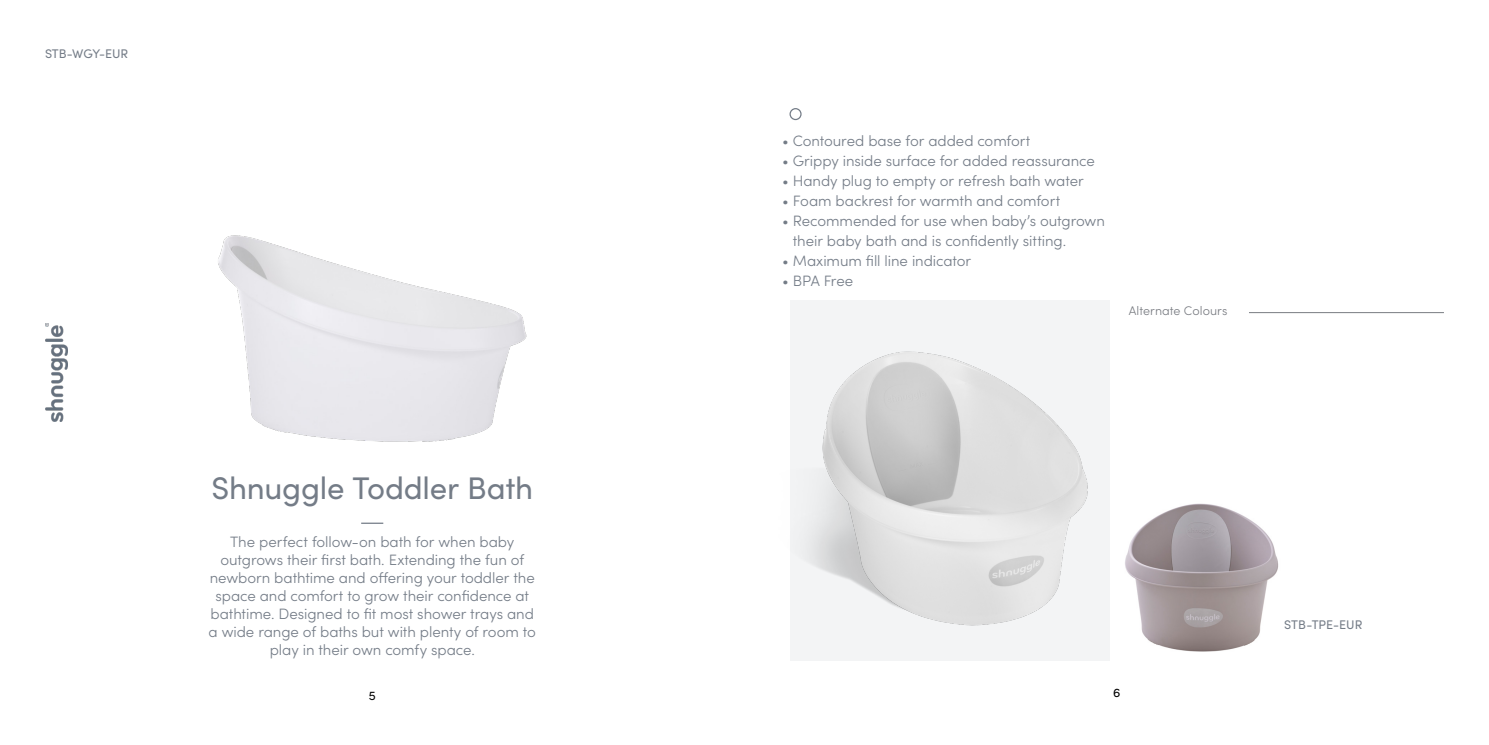
<style>
.page{position:relative;width:1489px;height:745px;background:#fff}
.page>*{position:absolute;margin:0;border:0;box-sizing:border-box;transform-origin:0 0}
.t1{font:31.25px "Sofia Pro";letter-spacing:-.005em;color:#747c87}
.t2{font:300 15px/18px "Sofia Pro";letter-spacing:-.005em;color:#747c87}
.t3{font:12.5px "Sofia Pro";color:#747c87}
.t4{font:300 12.5px "Sofia Pro";letter-spacing:.005em;color:#797c82}
.t5{font:12.5px "Sofia Pro";color:#000}
</style>
<div class="page">
<svg style="left:361px;top:522px;width:22px;height:1px"></svg>
<div style="left:789px;top:108px;width:12px;height:12px;border:1px solid #747c87;border-radius:50%"></div>
<img style="left:218px;top:235px;width:309px;height:207px">
<img style="left:790px;top:305px;width:320px;height:356px">
<img style="left:45px;top:323px;width:23px;height:98px">
<img style="left:1125px;top:503px;width:154px;height:149px">
<hr style="left:1248px;top:312px;width:195px;height:1px;background:#797c82">
<p class="t3" style="left:45px;top:45px;width:85px">STB-WGY-EUR</p>
<p class="t2" style="left:782px;top:131px;width:250px">• Contoured base for added comfort</p>
<p class="t2" style="left:782px;top:151px;width:314px">• Grippy inside surface for added reassurance</p>
<p class="t2" style="left:782px;top:171px;width:303px">• Handy plug to empty or refresh bath water</p>
<p class="t2" style="left:782px;top:191px;width:279px">• Foam backrest for warmth and comfort</p>
<p class="t2" style="left:792px;top:210px;width:314px;line-height:20px;text-indent:-11px">• Recommended for use when baby’s outgrown their baby bath and is confidently sitting.</p>
<p class="t2" style="left:782px;top:251px;width:190px">• Maximum fill line indicator</p>
<p class="t2" style="left:782px;top:271px;width:73px">• BPA Free</p>
<p class="t4" style="left:1128px;top:302px;width:100px">Alternate Colours</p>
<h1 class="t1" style="left:211px;top:465px;width:323px">Shnuggle Toddler Bath</h1>
<p class="t2" style="left:208px;top:531px;width:329px;text-align:center">The perfect follow-on bath for when baby outgrows their first bath. Extending the fun of newborn bathtime and offering your toddler the space and comfort to grow their confidence at bathtime. Designed to fit most shower trays and a wide range of baths but with plenty of room to play in their own comfy space.</p>
<p class="t5" style="left:369px;top:686px;width:8px">5</p>
<p class="t5" style="left:1112px;top:683px;width:9px">6</p>
<p class="t3" style="left:1283px;top:615px;width:80px">STB-TPE-EUR</p>
</div>
